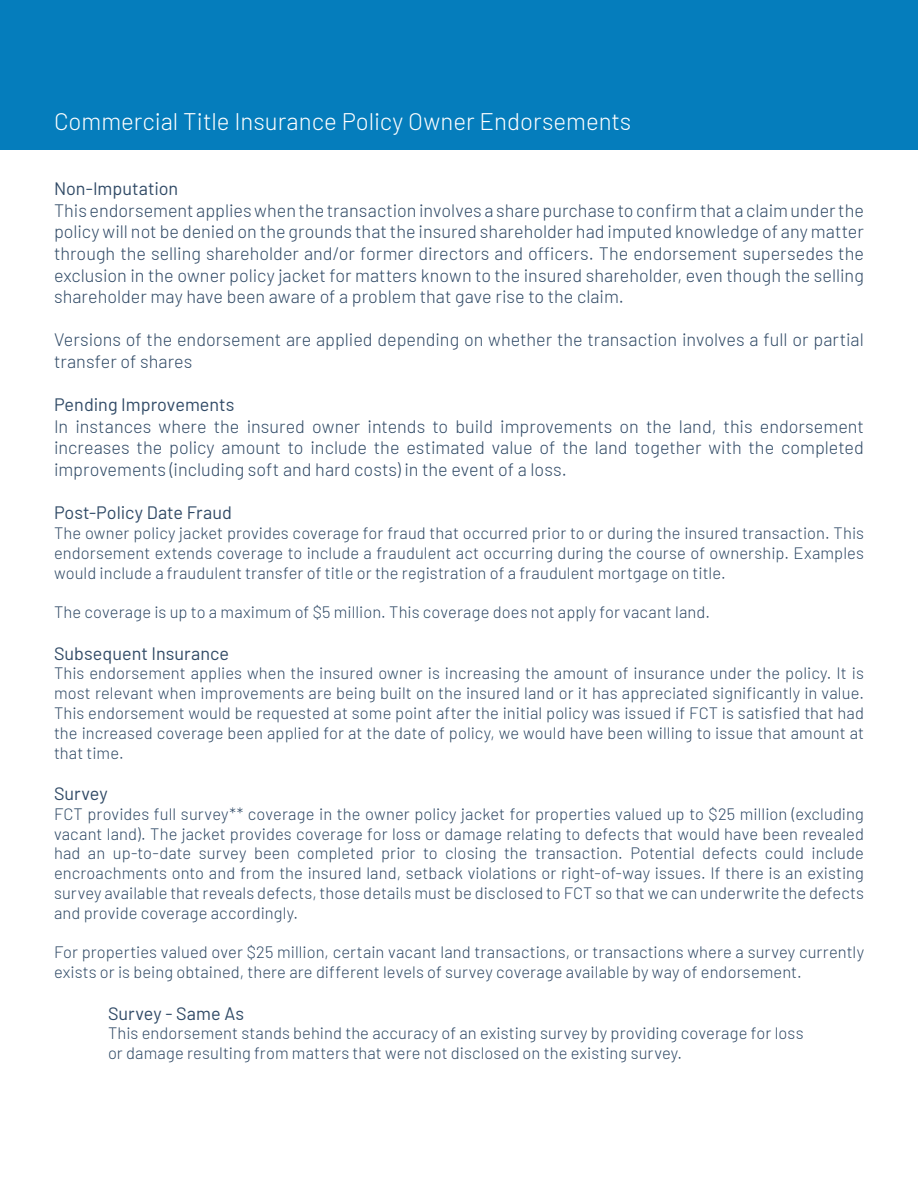
<style>
.page{position:relative;width:918px;height:1188px;background:#fff}
.page>*{position:absolute;margin:0;border:0;box-sizing:border-box;transform-origin:0 0}
.t1{font:300 24px "Barlow";color:#fff}
.t2{font:300 18px/21.6px "Barlow";color:#304a66;text-align:justify}
.t3{font:18px "Barlow";color:#304a66}
.t4{font:300 16.5px/19.8px "Barlow";letter-spacing:.005em;color:#304a66;text-align:justify}
</style>
<div class="page">
<div style="left:0;top:0;width:918px;height:149px;background:#057dbc"></div>
<h1 class="t1" style="left:54px;top:105px;width:579px">Commercial Title Insurance Policy Owner Endorsements</h1>
<p class="t3" style="left:54px;top:176px;width:126px">Non-Imputation</p>
<p class="t2" style="left:54px;top:198px;width:811px">This endorsement applies when the transaction involves a share purchase to confirm that a claim under the policy will not be denied on the grounds that the insured shareholder had imputed knowledge of any matter through the selling shareholder and/or former directors and officers. The endorsement supersedes the exclusion in the owner policy jacket for matters known to the insured shareholder, even though the selling shareholder may have been aware of a problem that gave rise to the claim.</p>
<p class="t2" style="left:54px;top:328px;width:811px">Versions of the endorsement are applied depending on whether the transaction involves a full or partial transfer of shares</p>
<p class="t3" style="left:54px;top:392px;width:182px">Pending Improvements</p>
<p class="t2" style="left:54px;top:414px;width:811px">In instances where the insured owner intends to build improvements on the land, this endorsement increases the policy amount to include the estimated value of the land together with the completed improvements (including soft and hard costs) in the event of a loss.</p>
<p class="t3" style="left:54px;top:500px;width:179px">Post-Policy Date Fraud</p>
<p class="t4" style="left:54px;top:522px;width:812px">The owner policy jacket provides coverage for fraud that occurred prior to or during the insured transaction. This endorsement extends coverage to include a fraudulent act occurring during the course of ownership. Examples would include a fraudulent transfer of title or the registration of a fraudulent mortgage on title.</p>
<p class="t4" style="left:54px;top:601px;width:658px">The coverage is up to a maximum of $5 million. This coverage does not apply for vacant land.</p>
<p class="t3" style="left:54px;top:640px;width:177px">Subsequent Insurance</p>
<p class="t4" style="left:54px;top:662px;width:812px">This endorsement applies when the insured owner is increasing the amount of insurance under the policy. It is most relevant when improvements are being built on the insured land or it has appreciated significantly in value.<br>This endorsement would be requested at some point after the initial policy was issued if FCT is satisfied that had the increased coverage been applied for at the date of policy, we would have been willing to issue that amount at that time.</p>
<p class="t3" style="left:54px;top:781px;width:55px">Survey</p>
<p class="t4" style="left:54px;top:803px;width:812px">FCT provides full survey** coverage in the owner policy jacket for properties valued up to $25 million (excluding vacant land). The jacket provides coverage for loss or damage relating to defects that would have been revealed had an up-to-date survey been completed prior to closing the transaction. Potential defects could include encroachments onto and from the insured land, setback violations or right-of-way issues. If there is an existing survey available that reveals defects, those details must be disclosed to FCT so that we can underwrite the defects and provide coverage accordingly.</p>
<p class="t4" style="left:54px;top:941px;width:812px">For properties valued over $25 million, certain vacant land transactions, or transactions where a survey currently exists or is being obtained, there are different levels of survey coverage available by way of endorsement.</p>
<p class="t3" style="left:108px;top:1000px;width:138px">Survey - Same As</p>
<p class="t4" style="left:108px;top:1022px;width:697px">This endorsement stands behind the accuracy of an existing survey by providing coverage for loss or damage resulting from matters that were not disclosed on the existing survey.</p>
</div>
